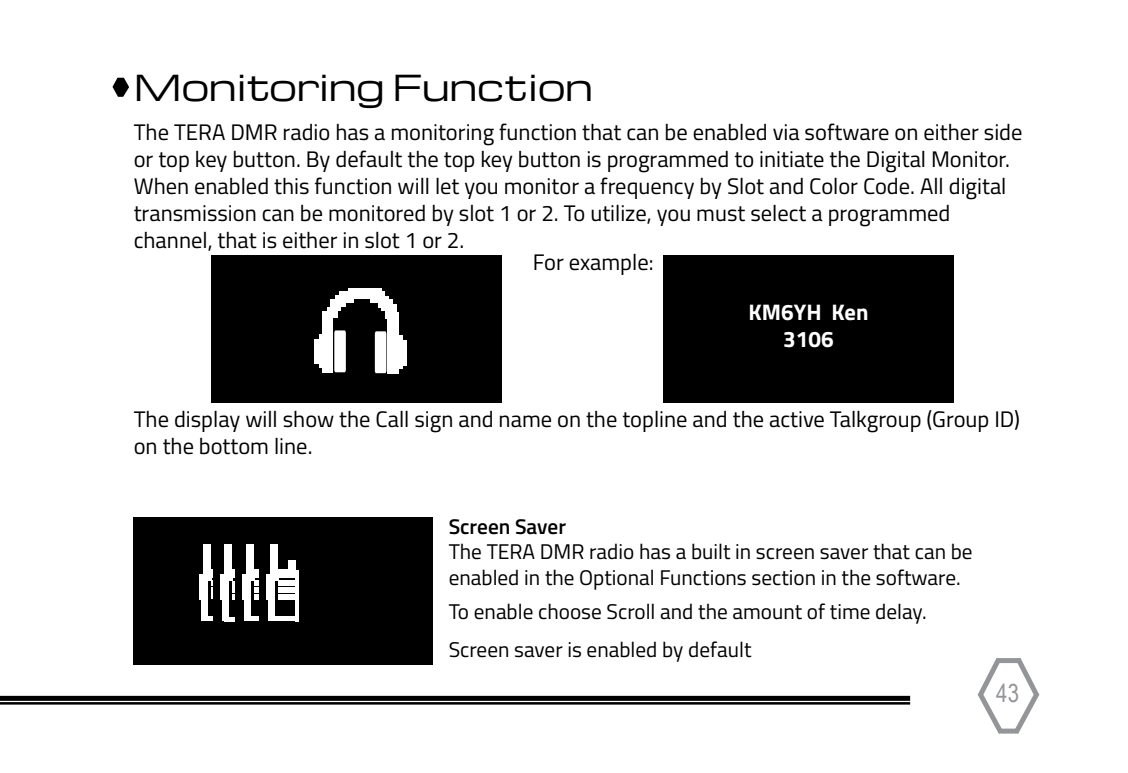
<style>
.page{position:relative;width:1128px;height:773px;background:#fff}
.page>*{position:absolute;margin:0;border:0;box-sizing:border-box;transform-origin:0 0}
.t1{font:35px "Michroma";letter-spacing:.005em;color:#000}
.t2{font:25px "Arial Narrow";color:#939598}
.t3{font:22.5px/27px "Titillium";color:#000}
.t4{font:700 22.5px/27px "Titillium";color:#fff;text-align:center}
.t5{font:21.25px/25.5px "Titillium";color:#000}
.t6{font:600 21.25px "Titillium";color:#000}
</style>
<div class="page">
<svg style="left:977px;top:658px;width:63px;height:76px"></svg>
<div style="left:996px;top:658px;width:24px;height:5px;background:#939598"></div>
<div style="left:998px;top:728px;width:20px;height:5px;background:#939598"></div>
<svg style="left:112px;top:78px;width:17px;height:19px"></svg>
<div style="left:211px;top:255px;width:291px;height:148px;background:#000"></div>
<div style="left:339px;top:291px;width:15px;height:12px;background:#fff"></div>
<div style="left:370px;top:291px;width:15px;height:12px;background:#fff"></div>
<div style="left:348px;top:288px;width:33px;height:11px;background:#fff"></div>
<div style="left:335px;top:295px;width:10px;height:11px;background:#fff"></div>
<div style="left:330px;top:300px;width:11px;height:11px;background:#fff"></div>
<div style="left:378px;top:296px;width:10px;height:12px;background:#fff"></div>
<div style="left:381px;top:300px;width:12px;height:11px;background:#fff"></div>
<div style="left:327px;top:307px;width:11px;height:11px;background:#fff"></div>
<div style="left:385px;top:304px;width:12px;height:14px;background:#fff"></div>
<div style="left:322px;top:311px;width:11px;height:61px;background:#fff"></div>
<div style="left:388px;top:312px;width:11px;height:61px;background:#fff"></div>
<div style="left:319px;top:334px;width:6px;height:33px;background:#fff"></div>
<div style="left:314px;top:339px;width:7px;height:25px;background:#fff"></div>
<div style="left:397px;top:335px;width:6px;height:34px;background:#fff"></div>
<hr style="left:402px;top:340px;width:4px;height:25px;background:#fff">
<svg style="left:334px;top:330px;width:12px;height:42px"></svg>
<svg style="left:375px;top:331px;width:11px;height:42px"></svg>
<div style="left:663px;top:255px;width:291px;height:148px;background:#000"></div>
<hr style="left:0;top:702px;width:910px;height:2px;background:#000">
<div style="left:0;top:695px;width:910px;height:5px;background:#000"></div>
<div style="left:134px;top:517px;width:299px;height:148px;background:#000"></div>
<div style="left:203px;top:544px;width:8px;height:32px;background:#fff"></div>
<hr style="left:199px;top:574px;width:4px;height:25px;background:#fff">
<div style="left:201px;top:574px;width:6px;height:47px;background:#fff"></div>
<div style="left:203px;top:616px;width:25px;height:5px;background:#fff"></div>
<div style="left:211px;top:580px;width:17px;height:5px;background:#fff"></div>
<div style="left:211px;top:587px;width:17px;height:5px;background:#fff"></div>
<div style="left:211px;top:593px;width:17px;height:6px;background:#fff"></div>
<div style="left:204px;top:569px;width:7px;height:11px;background:#fff"></div>
<div style="left:208px;top:569px;width:20px;height:8px;background:#fff"></div>
<div style="left:213px;top:533px;width:58px;height:97px;background:#000"></div>
<div style="left:224px;top:544px;width:8px;height:33px;background:#fff"></div>
<hr style="left:220px;top:574px;width:4px;height:25px;background:#fff">
<div style="left:222px;top:574px;width:6px;height:47px;background:#fff"></div>
<hr style="left:224px;top:617px;width:25px;height:4px;background:#fff">
<div style="left:232px;top:581px;width:17px;height:5px;background:#fff"></div>
<div style="left:232px;top:587px;width:17px;height:6px;background:#fff"></div>
<div style="left:232px;top:594px;width:17px;height:5px;background:#fff"></div>
<div style="left:225px;top:570px;width:7px;height:11px;background:#fff"></div>
<div style="left:229px;top:569px;width:20px;height:9px;background:#fff"></div>
<div style="left:235px;top:532px;width:58px;height:98px;background:#000"></div>
<div style="left:247px;top:544px;width:7px;height:32px;background:#fff"></div>
<div style="left:242px;top:574px;width:5px;height:25px;background:#fff"></div>
<div style="left:244px;top:574px;width:6px;height:47px;background:#fff"></div>
<div style="left:247px;top:616px;width:24px;height:5px;background:#fff"></div>
<div style="left:254px;top:580px;width:17px;height:5px;background:#fff"></div>
<div style="left:254px;top:587px;width:17px;height:5px;background:#fff"></div>
<div style="left:254px;top:594px;width:17px;height:5px;background:#fff"></div>
<div style="left:247px;top:570px;width:8px;height:10px;background:#fff"></div>
<div style="left:252px;top:569px;width:19px;height:9px;background:#fff"></div>
<div style="left:259px;top:532px;width:58px;height:98px;background:#000"></div>
<div style="left:270px;top:544px;width:8px;height:32px;background:#fff"></div>
<div style="left:288px;top:560px;width:7px;height:14px;background:#fff"></div>
<hr style="left:266px;top:574px;width:4px;height:25px;background:#fff">
<div style="left:268px;top:574px;width:6px;height:47px;background:#fff"></div>
<div style="left:270px;top:616px;width:25px;height:5px;background:#fff"></div>
<hr style="left:295px;top:570px;width:3px;height:51px;background:#fff">
<div style="left:278px;top:580px;width:17px;height:5px;background:#fff"></div>
<div style="left:278px;top:587px;width:17px;height:5px;background:#fff"></div>
<div style="left:278px;top:594px;width:17px;height:5px;background:#fff"></div>
<div style="left:271px;top:570px;width:7px;height:10px;background:#fff"></div>
<div style="left:275px;top:569px;width:20px;height:9px;background:#fff"></div>
<h1 class="t1" style="left:134px;top:68px;width:461px">Monitoring Function</h1>
<p class="t3" style="left:134px;top:117px;width:890px">The TERA DMR radio has a monitoring function that can be enabled via software on either side or top key button. By default the top key button is programmed to initiate the Digital Monitor.<br>When enabled this function will let you monitor a frequency by Slot and Color Code. All digital transmission can be monitored by slot 1 or 2. To utilize, you must select a programmed channel, that is either in slot 1 or 2.</p>
<p class="t3" style="left:533px;top:247px;width:122px">For example:</p>
<p class="t4" style="left:748px;top:298px;width:121px">KM6YH Ken<br>3106</p>
<p class="t3" style="left:134px;top:404px;width:887px">The display will show the Call sign and name on the topline and the active Talkgroup (Group ID) on the bottom line.</p>
<p class="t6" style="left:448px;top:510px;width:119px">Screen Saver</p>
<p class="t5" style="left:448px;top:537px;width:525px">The TERA DMR radio has a built in screen saver that can be enabled in the Optional Functions section in the software.</p>
<p class="t5" style="left:448px;top:591px;width:479px;line-height:37.5px">To enable choose Scroll and the amount of time delay.<br>Screen saver is enabled by default</p>
<p class="t2" style="left:996px;top:674px;width:24px">43</p>
</div>
